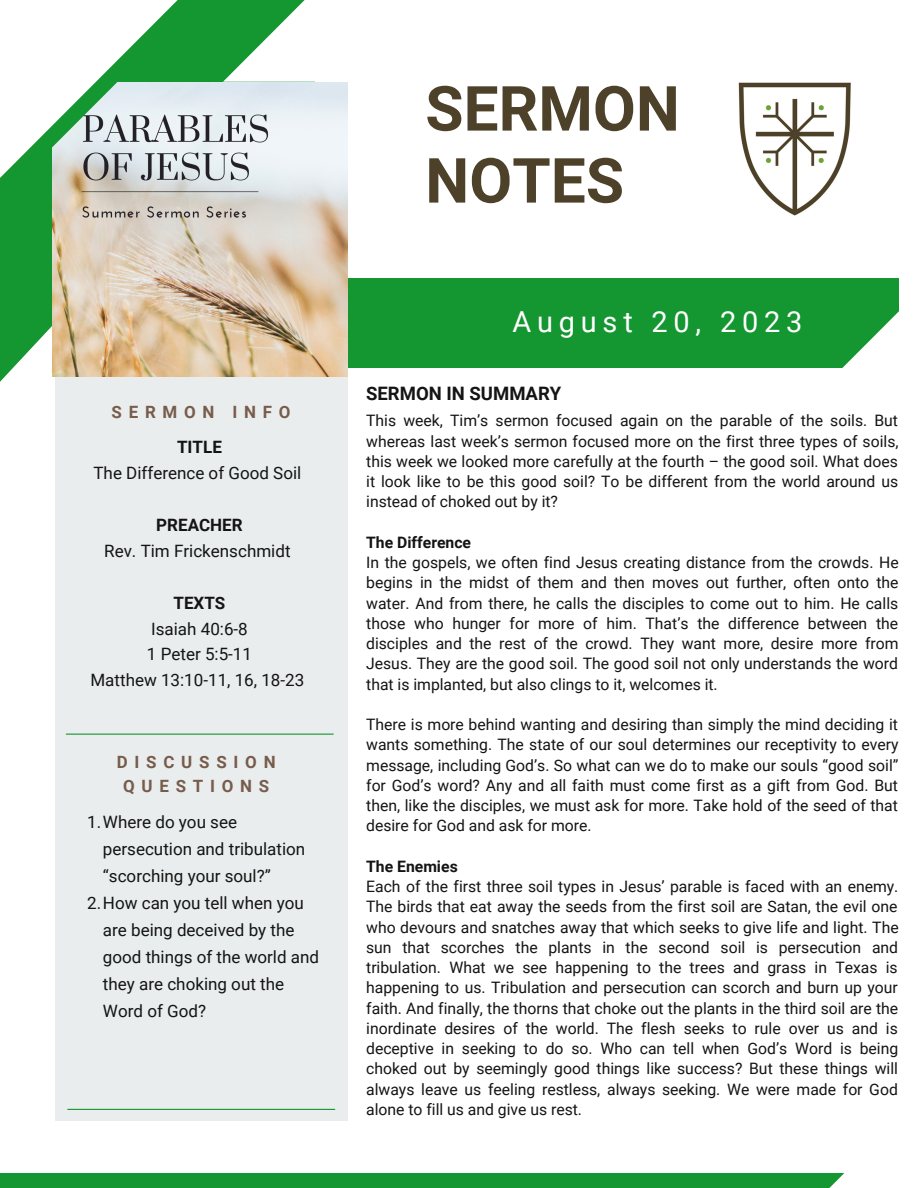
<style>
.page{position:relative;width:918px;height:1188px;background:#fff}
.page>*{position:absolute;margin:0;border:0;box-sizing:border-box;transform-origin:0 0}
.t1{font:700 62.25px/72px "Roboto";color:#4d4129}
.t2{font:28.95px "Roboto";letter-spacing:.2em;color:#fff}
.t3{font:700 18.45px "Roboto";color:#141414}
.t4{font:16.95px/27px "Roboto";color:#141414}
.t5{font:700 16.95px/23.7px "Roboto";letter-spacing:.4em;color:#775c4c;text-align:center}
.t6{font:700 16.95px "Roboto";color:#141414}
.t7{font:15.75px/20.2px "Roboto";color:#141414;text-align:justify}
.t8{font:700 15.75px "Roboto";color:#141414}
</style>
<div class="page">
<div style="left:0;top:0;width:314px;height:508px;background:#149631"></div>
<div style="left:55px;top:92px;width:292px;height:1029px;background:#eaeded"></div>
<svg style="left:0;top:323px;width:55px;height:185px;fill:#fff"></svg>
<svg style="left:223px;top:0;width:92px;height:82px;fill:#fff"></svg>
<div style="left:265px;top:278px;width:634px;height:89px;background:#149631"></div>
<img style="left:53px;top:82px;width:294px;height:295px">
<div style="left:0;top:1173px;width:914px;height:15px;background:#149631"></div>
<svg style="left:829px;top:1173px;width:85px;height:15px"></svg>
<svg style="left:805px;top:311px;width:94px;height:57px"></svg>
<hr style="left:67px;top:1109px;width:268px;height:1px;background:#149631">
<hr style="left:66px;top:734px;width:268px;height:1px;background:#149631">
<svg style="left:0;top:0;width:178px;height:178px"></svg>
<img style="left:738px;top:82px;width:113px;height:134px">
<p class="t5" style="left:112px;top:400px;width:180px">SERMON INFO</p>
<p class="t6" style="left:177px;top:438px;width:46px">TITLE</p>
<p class="t4" style="left:93px;top:460px;width:209px">The Difference of Good Soil</p>
<p class="t6" style="left:156px;top:515px;width:88px">PREACHER</p>
<p class="t4" style="left:104px;top:538px;width:188px">Rev. Tim Frickenschmidt</p>
<p class="t6" style="left:174px;top:593px;width:53px">TEXTS</p>
<p class="t4" style="left:151px;top:615px;width:98px">Isaiah 40:6-8</p>
<p class="t4" style="left:147px;top:641px;width:107px">1 Peter 5:5-11</p>
<p class="t4" style="left:90px;top:667px;width:215px">Matthew 13:10-11, 16, 18-23</p>
<p class="t5" style="left:117px;top:751px;width:160px">DISCUSSION<br>QUESTIONS</p>
<p class="t4" style="left:103px;top:809px;width:204px;text-indent:-16px">1.Where do you see persecution and tribulation “scorching your soul?”</p>
<p class="t4" style="left:103px;top:890px;width:218px;text-indent:-16px">2.How can you tell when you are being deceived by the good things of the world and they are choking out the<br>Word of God?</p>
<p class="t1" style="left:425px;top:73px;width:256px">SERMON<br>NOTES</p>
<p class="t2" style="left:512px;top:305px;width:291px">August 20, 2023</p>
<p class="t3" style="left:366px;top:383px;width:197px">SERMON IN SUMMARY</p>
<p class="t7" style="left:366px;top:411px;width:534px">This week, Tim’s sermon focused again on the parable of the soils. But whereas last week’s sermon focused more on the first three types of soils, this week we looked more carefully at the fourth – the good soil. What does it look like to be this good soil? To be different from the world around us instead of choked out by it?</p>
<p class="t8" style="left:366px;top:533px;width:106px">The Difference</p>
<p class="t7" style="left:366px;top:552px;width:534px">In the gospels, we often find Jesus creating distance from the crowds. He begins in the midst of them and then moves out further, often onto the water. And from there, he calls the disciples to come out to him. He calls those who hunger for more of him. That’s the difference between the disciples and the rest of the crowd. They want more, desire more from Jesus. They are the good soil. The good soil not only understands the word that is implanted, but also clings to it, welcomes it.</p>
<p class="t7" style="left:366px;top:714px;width:534px">There is more behind wanting and desiring than simply the mind deciding it wants something. The state of our soul determines our receptivity to every message, including God’s. So what can we do to make our souls “good soil” for God’s word? Any and all faith must come first as a gift from God. But then, like the disciples, we must ask for more. Take hold of the seed of that desire for God and ask for more.</p>
<p class="t8" style="left:366px;top:857px;width:93px">The Enemies</p>
<p class="t7" style="left:366px;top:876px;width:534px">Each of the first three soil types in Jesus’ parable is faced with an enemy.<br>The birds that eat away the seeds from the first soil are Satan, the evil one who devours and snatches away that which seeks to give life and light. The sun that scorches the plants in the second soil is persecution and tribulation. What we see happening to the trees and grass in Texas is happening to us. Tribulation and persecution can scorch and burn up your faith. And finally, the thorns that choke out the plants in the third soil are the inordinate desires of the world. The flesh seeks to rule over us and is deceptive in seeking to do so. Who can tell when God’s Word is being choked out by seemingly good things like success? But these things will always leave us feeling restless, always seeking. We were made for God alone to fill us and give us rest.</p>
</div>
